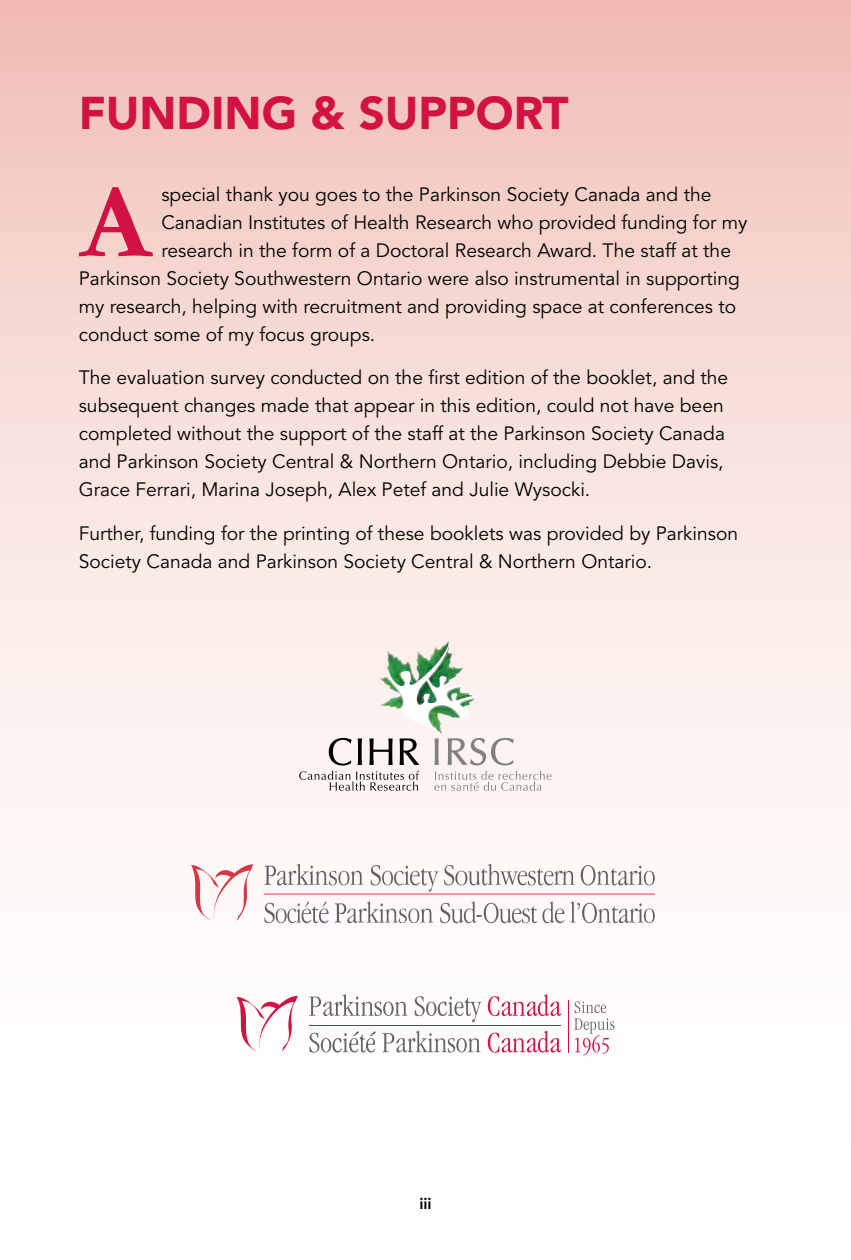
<style>
.page{position:relative;width:851px;height:1260px;background:#fff}
.page>*{position:absolute;margin:0;border:0;box-sizing:border-box;transform-origin:0 0}
.t1{font:700 107.27px "Garamond";color:#d21242}
.t2{font:900 45.5px "Avenir LT Std";color:#d21242}
.t3{font:19.25px/28px "Avenir LT Std";color:#000}
.t4{font:800 15.75px "Avenir LT Std";color:#000}
</style>
<div class="page">
<div style="left:0;top:0;width:850px;height:1260px;background:linear-gradient(to bottom,#f2c6be,#fff)"></div>
<svg style="left:309px;top:994px;width:98px;height:22px"></svg>
<svg style="left:414px;top:996px;width:67px;height:26px"></svg>
<svg style="left:309px;top:1031px;width:66px;height:22px"></svg>
<svg style="left:382px;top:1031px;width:98px;height:22px"></svg>
<svg style="left:487px;top:994px;width:74px;height:22px"></svg>
<svg style="left:487px;top:1031px;width:74px;height:22px"></svg>
<hr style="left:309px;top:1025px;width:252px;height:1px;background:#d21242">
<svg style="left:574px;top:1001px;width:40px;height:54px"></svg>
<hr style="left:568px;top:1001px;width:1px;height:52px;background:#d21242">
<svg style="left:236px;top:996px;width:62px;height:56px"></svg>
<svg style="left:191px;top:864px;width:62px;height:58px"></svg>
<hr style="left:264px;top:894px;width:391px;height:1px;background:#d73648">
<svg style="left:264px;top:864px;width:99px;height:21px"></svg>
<svg style="left:370px;top:865px;width:68px;height:27px"></svg>
<svg style="left:444px;top:864px;width:130px;height:21px"></svg>
<svg style="left:580px;top:865px;width:74px;height:20px"></svg>
<svg style="left:264px;top:902px;width:64px;height:21px"></svg>
<svg style="left:335px;top:901px;width:98px;height:22px"></svg>
<svg style="left:440px;top:901px;width:124px;height:22px"></svg>
<svg style="left:570px;top:901px;width:84px;height:22px"></svg>
<svg style="left:434px;top:771px;width:117px;height:20px"></svg>
<svg style="left:299px;top:738px;width:120px;height:53px"></svg>
<svg style="left:434px;top:738px;width:5px;height:27px"></svg>
<svg style="left:447px;top:738px;width:67px;height:27px"></svg>
<img style="left:386px;top:645px;width:95px;height:84px">
<img style="left:398px;top:642px;width:49px;height:39px">
<h2 class="t2" style="left:79px;top:86px;width:491px">FUNDING &amp; SUPPORT</h2>
<h1 class="t1" style="left:80px;top:159px;width:72px">A</h1>
<p class="t3" style="left:161px;top:181px;width:551px">special thank you goes to the Parkinson Society Canada and the</p>
<p class="t3" style="left:161px;top:209px;width:587px">Canadian Institutes of Health Research who provided funding for my</p>
<p class="t3" style="left:161px;top:237px;width:571px">research in the form of a Doctoral Research Award. The staff at the</p>
<p class="t3" style="left:79px;top:265px;width:662px">Parkinson Society Southwestern Ontario were also instrumental in supporting</p>
<p class="t3" style="left:79px;top:293px;width:659px">my research, helping with recruitment and providing space at conferences to</p>
<p class="t3" style="left:79px;top:321px;width:298px">conduct some of my focus groups.</p>
<p class="t3" style="left:79px;top:364px;width:651px">The evaluation survey conducted on the first edition of the booklet, and the subsequent changes made that appear in this edition, could not have been completed without the support of the staff at the Parkinson Society Canada and Parkinson Society Central &amp; Northern Ontario, including Debbie Davis, Grace Ferrari, Marina Joseph, Alex Petef and Julie Wysocki.</p>
<p class="t3" style="left:79px;top:520px;width:661px">Further, funding for the printing of these booklets was provided by Parkinson<br>Society Canada and Parkinson Society Central &amp; Northern Ontario.</p>
<p class="t4" style="left:419px;top:1194px;width:14px">iii</p>
<p class="t4" style="left:407px;top:1194px;width:39px">Page</p>
</div>
